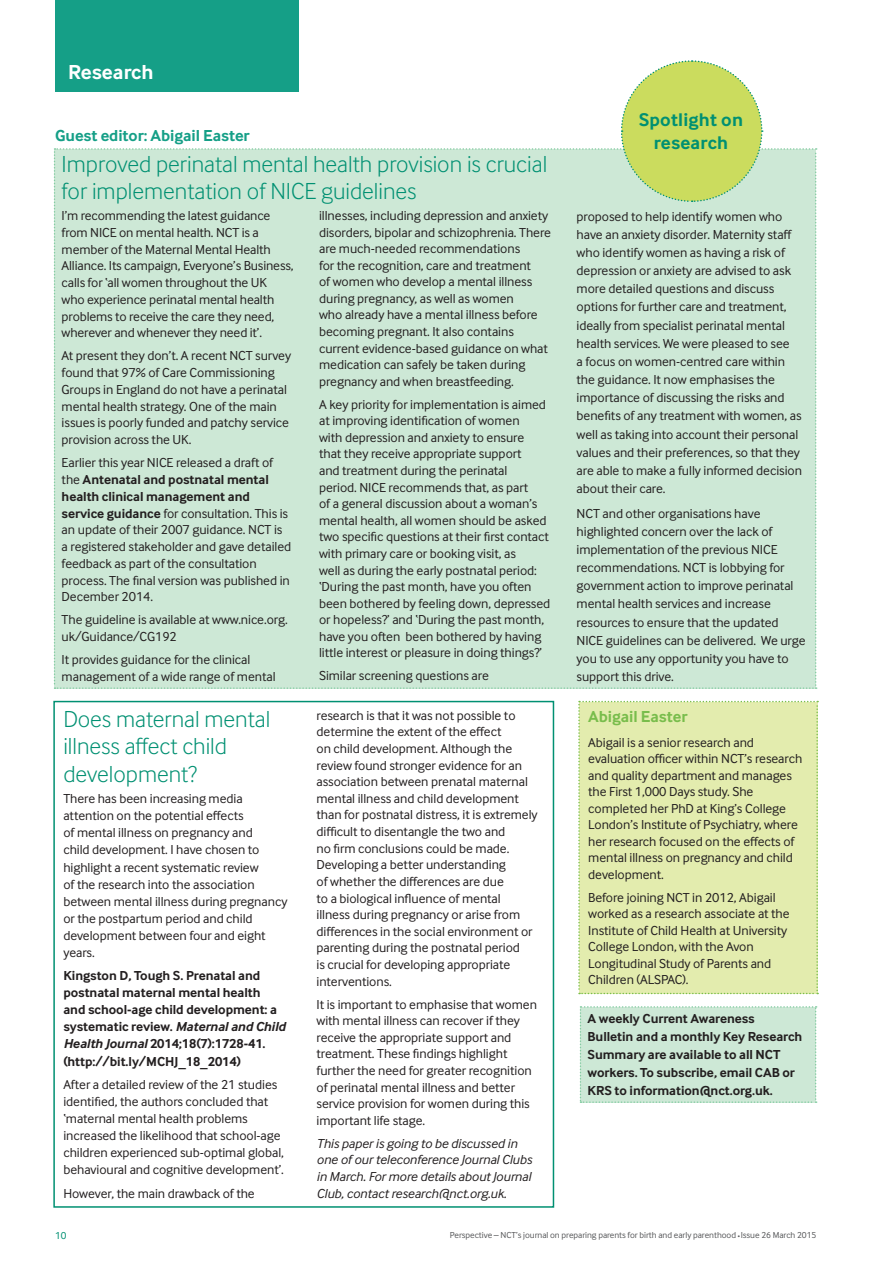
<style>
.page{position:relative;width:893px;height:1263px;background:#fff}
.page>*{position:absolute;margin:0;border:0;box-sizing:border-box;transform-origin:0 0}
.boxHeaderLargeLight{font:300 24px/27.6px "Inter Face";color:#009072}
.pageHeader{font:700 21px "Inter Face";color:#fff}
.articleTitle{font:700 19.05px/22.8px "Inter Face";letter-spacing:.01em;color:#009072;text-align:center}
.researchSubhead{font:700 16.5px "Inter Face";letter-spacing:-.005em;color:#159f87}
.workingParentSubhead{font:700 16.5px "Inter Face";letter-spacing:-.005em;color:#79bd4c}
.bodyText{font:13.5px/16.6px "Inter Face";letter-spacing:-.005em;color:#231f20}
.bodyText-2{font:700 13.5px/17.1px "Inter Face";letter-spacing:-.005em;color:#231f20}
.bodyText-3{font:italic 13.5px/16.6px "Inter Face";letter-spacing:-.005em;color:#231f20}
.t1{font:10.5px "Inter Face";color:#009072}
.t2{font:9px "Inter Face";letter-spacing:-.005em;color:#57585a}
.s1{font-weight:700}
.s2{font-style:italic}
.s3{font-size:4.5px}
</style>
<div class="page">
<div style="left:55px;top:0;width:244px;height:92px;background:#159f87"></div>
<div style="left:53px;top:701px;width:501px;height:507px;border:2px solid #009072"></div>
<div style="left:580px;top:1006px;width:237px;height:97px;background:#cde8d6"></div>
<div style="left:578px;top:701px;width:240px;height:293px;background:#e3ecae"></div>
<svg style="left:54px;top:60px;width:763px;height:629px;background:#cee8d4"></svg>
<p class="pageHeader" style="left:68px;top:60px;width:87px">Research</p>
<p class="researchSubhead" style="left:55px;top:125px;width:196px">Guest editor: Abigail Easter</p>
<p class="boxHeaderLargeLight" style="left:62px;top:150px;width:487px;line-height:27.2px">Improved perinatal mental health provision is crucial for implementation of NICE guidelines</p>
<p class="bodyText" style="left:62px;top:207px;width:233px">I’m recommending the latest guidance from NICE on mental health. NCT is a member of the Maternal Mental Health Alliance. Its campaign, Everyone’s Business, calls for ‘all women throughout the UK<br>who experience perinatal mental health problems to receive the care they need, wherever and whenever they need it’.</p>
<p class="bodyText" style="left:62px;top:347px;width:231px">At present they don’t. A recent NCT survey found that 97% of Care Commissioning Groups in England do not have a perinatal mental health strategy. One of the main issues is poorly funded and patchy service provision across the UK.</p>
<p class="bodyText" style="left:62px;top:454px;width:231px">Earlier this year NICE released a draft of the <span class="s1">Antenatal and postnatal mental health clinical management and service guidance</span> for consultation. This is an update of their 2007 guidance. NCT is a registered stakeholder and gave detailed feedback as part of the consultation process. The final version was published in December 2014.</p>
<p class="bodyText" style="left:62px;top:611px;width:228px">The guideline is available at www.nice.org. uk/Guidance/CG192</p>
<p class="bodyText" style="left:62px;top:651px;width:215px">It provides guidance for the clinical management of a wide range of mental</p>
<p class="bodyText" style="left:319px;top:207px;width:233px">illnesses, including depression and anxiety disorders, bipolar and schizophrenia. There are much-needed recommendations<br>for the recognition, care and treatment<br>of women who develop a mental illness during pregnancy, as well as women<br>who already have a mental illness before becoming pregnant. It also contains current evidence-based guidance on what medication can safely be taken during pregnancy and when breastfeeding.</p>
<p class="bodyText" style="left:319px;top:396px;width:233px">A key priority for implementation is aimed at improving identification of women<br>with depression and anxiety to ensure<br>that they receive appropriate support<br>and treatment during the perinatal<br>period. NICE recommends that, as part<br>of a general discussion about a woman’s mental health, all women should be asked two specific questions at their first contact with primary care or booking visit, as<br>well as during the early postnatal period: ‘During the past month, have you often been bothered by feeling down, depressed or hopeless?’ and ‘During the past month, have you often been bothered by having little interest or pleasure in doing things?’</p>
<p class="bodyText" style="left:319px;top:667px;width:171px">Similar screening questions are</p>
<p class="boxHeaderLargeLight" style="left:63px;top:705px;width:208px">Does maternal mental illness affect child development?</p>
<p class="bodyText" style="left:63px;top:790px;width:226px;line-height:17.1px">There has been increasing media attention on the potential effects<br>of mental illness on pregnancy and<br>child development. I have chosen to highlight a recent systematic review<br>of the research into the association between mental illness during pregnancy or the postpartum period and child development between four and eight years.</p>
<p class="bodyText-2" style="left:63px;top:967px;width:224px">Kingston D, Tough S. Prenatal and postnatal maternal mental health and school-age child development: a systematic review. <span class="s2">Maternal and Child Health Journal</span> 2014;18(7):1728-41. (http://bit.ly/MCHJ_18_2014)</p>
<p class="bodyText" style="left:63px;top:1076px;width:222px;line-height:17.1px">After a detailed review of the 21 studies identified, the authors concluded that ‘maternal mental health problems increased the likelihood that school-age children experienced sub-optimal global, behavioural and cognitive development’.</p>
<p class="bodyText" style="left:63px;top:1185px;width:193px">However, the main drawback of the</p>
<p class="bodyText" style="left:317px;top:707px;width:223px">research is that it was not possible to determine the extent of the effect<br>on child development. Although the review found stronger evidence for an association between prenatal maternal mental illness and child development than for postnatal distress, it is extremely difficult to disentangle the two and<br>no firm conclusions could be made.<br>Developing a better understanding<br>of whether the differences are due<br>to a biological influence of mental illness during pregnancy or arise from differences in the social environment or parenting during the postnatal period<br>is crucial for developing appropriate interventions.</p>
<p class="bodyText" style="left:317px;top:996px;width:222px">It is important to emphasise that women with mental illness can recover if they receive the appropriate support and treatment. These findings highlight further the need for greater recognition of perinatal mental illness and better service provision for women during this important life stage.</p>
<p class="bodyText-3" style="left:317px;top:1135px;width:217px">This paper is going to be discussed in one of our teleconference Journal Clubs in March. For more details about Journal Club, contact research@nct.org.uk.</p>
<p class="articleTitle" style="left:639px;top:108px;width:106px">Spotlight on research</p>
<p class="bodyText" style="left:577px;top:207px;width:227px;line-height:18.1px">proposed to help identify women who have an anxiety disorder. Maternity staff who identify women as having a risk of depression or anxiety are advised to ask more detailed questions and discuss options for further care and treatment, ideally from specialist perinatal mental health services. We were pleased to see<br>a focus on women-centred care within the guidance. It now emphasises the importance of discussing the risks and benefits of any treatment with women, as well as taking into account their personal values and their preferences, so that they are able to make a fully informed decision about their care.</p>
<p class="bodyText" style="left:577px;top:504px;width:230px;line-height:18.1px">NCT and other organisations have highlighted concern over the lack of implementation of the previous NICE recommendations. NCT is lobbying for government action to improve perinatal mental health services and increase resources to ensure that the updated NICE guidelines can be delivered. We urge you to use any opportunity you have to support this drive.</p>
<p class="workingParentSubhead" style="left:588px;top:707px;width:101px">Abigail Easter</p>
<p class="bodyText" style="left:588px;top:734px;width:216px">Abigail is a senior research and evaluation officer within NCT’s research and quality department and manages the First 1,000 Days study. She completed her PhD at King’s College London’s Institute of Psychiatry, where her research focused on the effects of mental illness on pregnancy and child development.</p>
<p class="bodyText" style="left:588px;top:889px;width:203px">Before joining NCT in 2012, Abigail worked as a research associate at the<br>Institute of Child Health at University<br>College London, with the Avon<br>Longitudinal Study of Parents and<br>Children (ALSPAC).</p>
<p class="bodyText-2" style="left:588px;top:1009px;width:216px;line-height:18px">A weekly Current Awareness<br>Bulletin and a monthly Key Research<br>Summary are available to all NCT workers. To subscribe, email CAB or<br>KRS to information@nct.org.uk.</p>
<p class="t1" style="left:55px;top:1229px;width:13px">10</p>
<p class="t2" style="left:450px;top:1230px;width:368px">Perspective – NCT’s journal on preparing parents for birth and early parenthood <span class="s3">•</span> Issue 26 March 2015</p>
</div>
